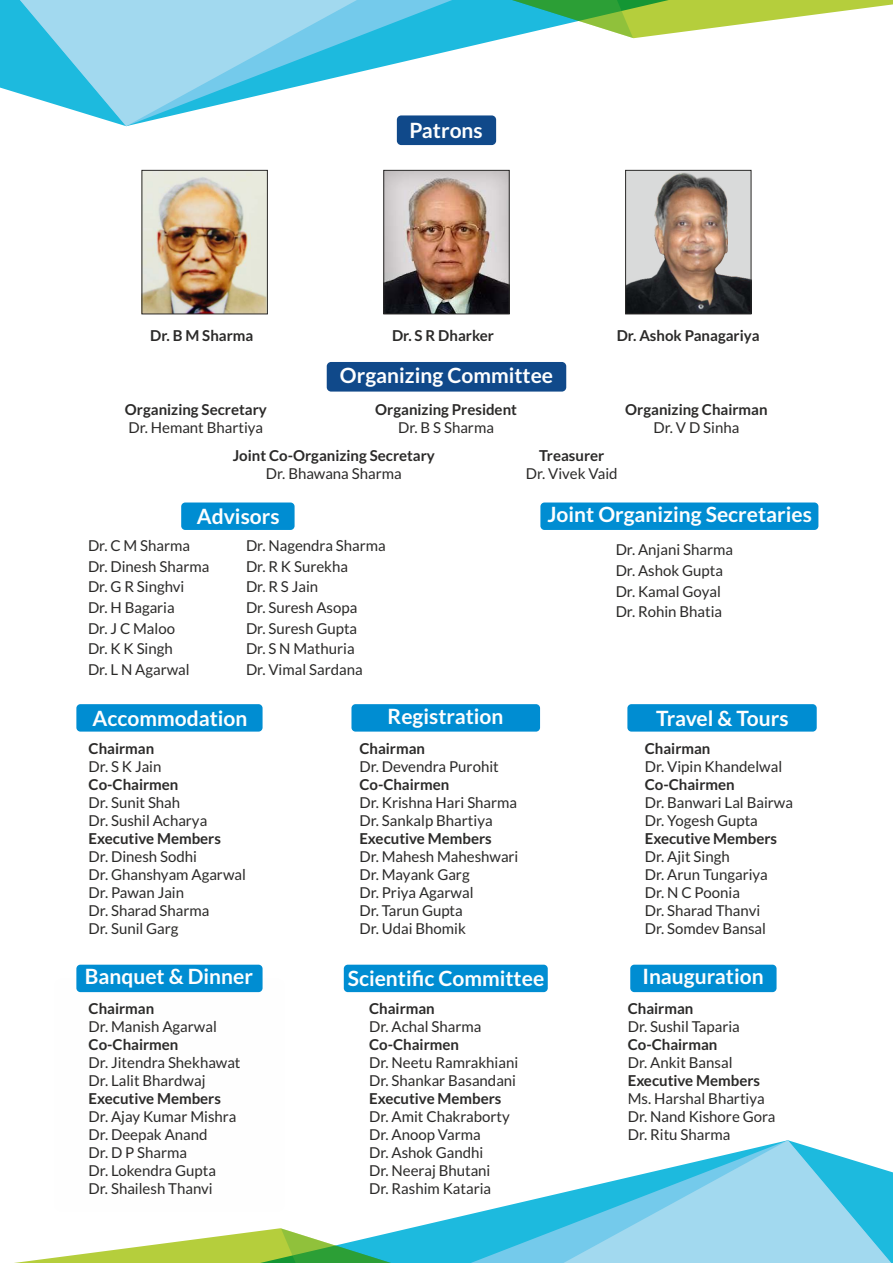
<style>
.page{position:relative;width:893px;height:1263px;background:#fff}
.page>*{position:absolute;margin:0;border:0;box-sizing:border-box;transform-origin:0 0}
.t1{font:700 21px "Lato";color:#fefefe}
.t2{font:15px/18px "Lato";color:#2b2a29}
.t3{font:700 15px "Lato";color:#2b2a29}
</style>
<div class="page">
<svg style="left:0;top:0;width:635px;height:126px"></svg>
<svg style="left:639px;top:0;width:254px;height:38px;fill:#b5ce3c"></svg>
<svg style="left:220px;top:0;width:419px;height:38px;background:#66c7cc"></svg>
<svg style="left:411px;top:1140px;width:482px;height:123px"></svg>
<svg style="left:14px;top:1229px;width:261px;height:34px"></svg>
<svg style="left:275px;top:1228px;width:419px;height:35px;background:#68c8cf"></svg>
<div style="left:397px;top:115px;width:99px;height:30px;background:#10498a;border-radius:4px"></div>
<img style="left:627px;top:172px;width:122px;height:140px">
<div style="left:625px;top:170px;width:126px;height:144px;border:1px solid #2b2a29"></div>
<img style="left:385px;top:172px;width:123px;height:140px">
<div style="left:383px;top:170px;width:127px;height:144px;border:1px solid #2b2a29"></div>
<img style="left:144px;top:172px;width:122px;height:140px">
<div style="left:142px;top:170px;width:126px;height:144px;border:1px solid #2b2a29"></div>
<div style="left:76px;top:704px;width:187px;height:28px;background:#008dd2;border-radius:4px"></div>
<div style="left:351px;top:704px;width:189px;height:28px;background:#008dd2;border-radius:4px"></div>
<div style="left:181px;top:502px;width:114px;height:28px;background:#008dd2;border-radius:4px"></div>
<div style="left:540px;top:502px;width:278px;height:28px;background:#008dd2;border-radius:4px"></div>
<div style="left:627px;top:704px;width:190px;height:28px;background:#008dd2;border-radius:4px"></div>
<div style="left:76px;top:965px;width:187px;height:27px;background:#008dd2;border-radius:4px"></div>
<div style="left:344px;top:965px;width:204px;height:27px;background:#008dd2;border-radius:4px"></div>
<div style="left:327px;top:362px;width:239px;height:30px;background:#10498a;border-radius:4px"></div>
<div style="left:630px;top:965px;width:147px;height:27px;background:#008dd2;border-radius:4px"></div>
<h1 class="t1" style="left:409px;top:121px;width:75px">Patrons</h1>
<p class="t3" style="left:150px;top:329px;width:105px">Dr. B M Sharma</p>
<p class="t3" style="left:392px;top:329px;width:103px">Dr. S R Dharker</p>
<p class="t3" style="left:617px;top:329px;width:144px">Dr. Ashok Panagariya</p>
<p class="t3" style="left:125px;top:403px;width:143px">Organizing Secretary</p>
<p class="t2" style="left:128px;top:419px;width:136px">Dr. Hemant Bhartiya</p>
<h1 class="t1" style="left:340px;top:366px;width:215px">Organizing Committee</h1>
<p class="t3" style="left:375px;top:403px;width:143px">Organizing President</p>
<p class="t2" style="left:398px;top:419px;width:97px">Dr. B S Sharma</p>
<p class="t3" style="left:233px;top:449px;width:204px">Joint Co-Organizing Secretary</p>
<p class="t2" style="left:266px;top:465px;width:137px">Dr. Bhawana Sharma</p>
<p class="t3" style="left:539px;top:449px;width:67px">Treasurer</p>
<p class="t2" style="left:526px;top:465px;width:93px">Dr. Vivek Vaid</p>
<p class="t3" style="left:625px;top:403px;width:144px">Organizing Chairman</p>
<p class="t2" style="left:653px;top:419px;width:87px">Dr. V D Sinha</p>
<h1 class="t1" style="left:197px;top:507px;width:84px">Advisors</h1>
<p class="t2" style="left:88px;top:536px;width:123px;line-height:20.7px">Dr. C M Sharma<br>Dr. Dinesh Sharma<br>Dr. G R Singhvi<br>Dr. H Bagaria<br>Dr. J C Maloo<br>Dr. K K Singh<br>Dr. L N Agarwal</p>
<p class="t2" style="left:246px;top:536px;width:141px;line-height:20.7px">Dr. Nagendra Sharma<br>Dr. R K Surekha<br>Dr. R S Jain<br>Dr. Suresh Asopa<br>Dr. Suresh Gupta<br>Dr. S N Mathuria<br>Dr. Vimal Sardana</p>
<h1 class="t1" style="left:93px;top:709px;width:156px">Accommodation</h1>
<p class="t3" style="left:89px;top:741px;width:67px">Chairman</p>
<p class="t2" style="left:89px;top:758px;width:74px">Dr. S K Jain</p>
<p class="t3" style="left:89px;top:777px;width:91px">Co-Chairmen</p>
<p class="t2" style="left:89px;top:794px;width:120px">Dr. Sunit Shah<br>Dr. Sushil Acharya</p>
<p class="t3" style="left:89px;top:831px;width:134px">Executive Members</p>
<p class="t2" style="left:89px;top:848px;width:159px">Dr. Dinesh Sodhi<br>Dr. Ghanshyam Agarwal<br>Dr. Pawan Jain<br>Dr. Sharad Sharma<br>Dr. Sunil Garg</p>
<h1 class="t1" style="left:388px;top:707px;width:117px">Registration</h1>
<p class="t3" style="left:359px;top:741px;width:67px">Chairman</p>
<p class="t2" style="left:359px;top:758px;width:141px">Dr. Devendra Purohit</p>
<p class="t3" style="left:359px;top:777px;width:91px">Co-Chairmen</p>
<p class="t2" style="left:359px;top:794px;width:159px">Dr. Krishna Hari Sharma<br>Dr. Sankalp Bhartiya</p>
<p class="t3" style="left:359px;top:831px;width:134px">Executive Members</p>
<p class="t2" style="left:359px;top:848px;width:161px">Dr. Mahesh Maheshwari<br>Dr. Mayank Garg<br>Dr. Priya Agarwal<br>Dr. Tarun Gupta<br>Dr. Udai Bhomik</p>
<h1 class="t1" style="left:547px;top:505px;width:266px">Joint Organizing Secretaries</h1>
<p class="t2" style="left:616px;top:540px;width:119px;line-height:20.7px">Dr. Anjani Sharma<br>Dr. Ashok Gupta<br>Dr. Kamal Goyal<br>Dr. Rohin Bhatia</p>
<h1 class="t1" style="left:656px;top:709px;width:134px">Travel &amp; Tours</h1>
<p class="t3" style="left:645px;top:741px;width:67px">Chairman</p>
<p class="t2" style="left:645px;top:758px;width:139px">Dr. Vipin Khandelwal</p>
<p class="t3" style="left:645px;top:777px;width:91px">Co-Chairmen</p>
<p class="t2" style="left:645px;top:794px;width:150px">Dr. Banwari Lal Bairwa<br>Dr. Yogesh Gupta</p>
<p class="t3" style="left:645px;top:831px;width:134px">Executive Members</p>
<p class="t2" style="left:645px;top:848px;width:125px">Dr. Ajit Singh<br>Dr. Arun Tungariya<br>Dr. N C Poonia<br>Dr. Sharad Thanvi<br>Dr. Somdev Bansal</p>
<h1 class="t1" style="left:85px;top:967px;width:170px">Banquet &amp; Dinner</h1>
<p class="t3" style="left:89px;top:1002px;width:67px">Chairman</p>
<p class="t2" style="left:89px;top:1018px;width:130px">Dr. Manish Agarwal</p>
<p class="t3" style="left:89px;top:1038px;width:91px">Co-Chairmen</p>
<p class="t2" style="left:89px;top:1054px;width:153px">Dr. Jitendra Shekhawat<br>Dr. Lalit Bhardwaj</p>
<p class="t3" style="left:89px;top:1092px;width:134px">Executive Members</p>
<p class="t2" style="left:89px;top:1108px;width:149px">Dr. Ajay Kumar Mishra<br>Dr. Deepak Anand<br>Dr. D P Sharma<br>Dr. Lokendra Gupta<br>Dr. Shailesh Thanvi</p>
<h1 class="t1" style="left:348px;top:969px;width:198px">Scientific Committee</h1>
<p class="t3" style="left:369px;top:1002px;width:67px">Chairman</p>
<p class="t2" style="left:369px;top:1018px;width:114px">Dr. Achal Sharma</p>
<p class="t3" style="left:369px;top:1038px;width:91px">Co-Chairmen</p>
<p class="t2" style="left:369px;top:1054px;width:151px">Dr. Neetu Ramrakhiani<br>Dr. Shankar Basandani</p>
<p class="t3" style="left:369px;top:1092px;width:134px">Executive Members</p>
<p class="t2" style="left:369px;top:1108px;width:142px">Dr. Amit Chakraborty<br>Dr. Anoop Varma<br>Dr. Ashok Gandhi<br>Dr. Neeraj Bhutani<br>Dr. Rashim Kataria</p>
<h1 class="t1" style="left:642px;top:967px;width:123px">Inauguration</h1>
<p class="t3" style="left:628px;top:1002px;width:67px">Chairman</p>
<p class="t2" style="left:628px;top:1018px;width:114px">Dr. Sushil Taparia</p>
<p class="t3" style="left:628px;top:1038px;width:91px">Co-Chairman</p>
<p class="t2" style="left:628px;top:1054px;width:106px">Dr. Ankit Bansal</p>
<p class="t3" style="left:628px;top:1074px;width:134px">Executive Members</p>
<p class="t2" style="left:628px;top:1090px;width:149px">Ms. Harshal Bhartiya<br>Dr. Nand Kishore Gora<br>Dr. Ritu Sharma</p>
</div>
